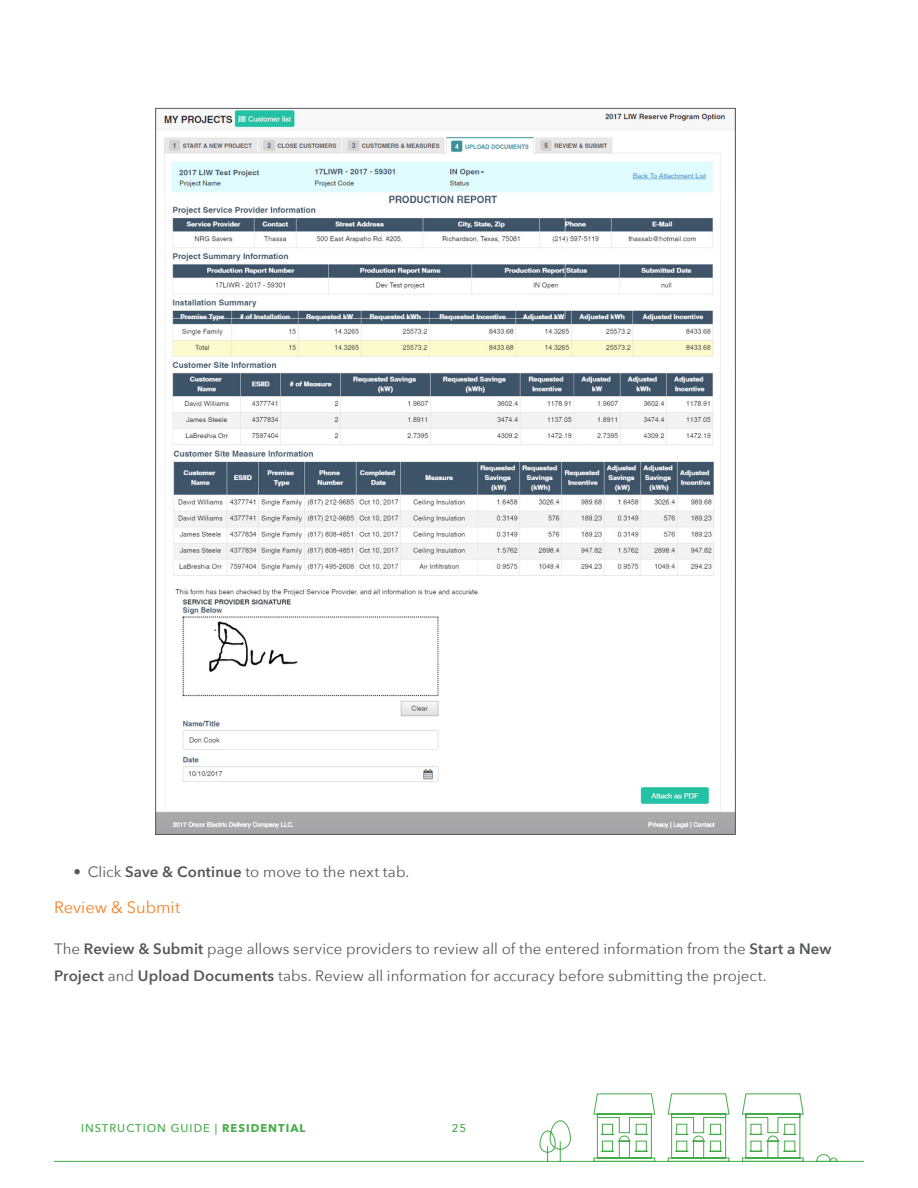
<style>
.page{position:relative;width:918px;height:1188px;background:#fff}
.page>*{position:absolute;margin:0;border:0;box-sizing:border-box;transform-origin:0 0}
.Paragraph_Style_1{font:16.5px "Avenir Next";letter-spacing:-.005em;color:#f58024}
.Paragraph_Style_1-2{font:15px/27px "Avenir Next";letter-spacing:.005em;color:#57585a}
.t1{font:500 11.25px "Avenir Next";letter-spacing:.09em;color:#44ac48}
.s1{font-weight:600}
.s2{font-weight:700}
</style>
<div class="page">
<img style="left:157px;top:110px;width:577px;height:723px">
<svg style="left:54px;top:1093px;width:810px;height:69px"></svg>
<p class="Paragraph_Style_1-2" style="left:74px;top:858px;width:337px">• Click <span class="s1">Save &amp; Continue</span> to move to the next tab.</p>
<p class="Paragraph_Style_1" style="left:54px;top:894px;width:128px">Review &amp; Submit</p>
<p class="Paragraph_Style_1-2" style="left:54px;top:935px;width:779px">The <span class="s1">Review &amp; Submit</span> page allows service providers to review all of the entered information from the <span class="s1">Start a New<br>Project</span> and <span class="s1">Upload Documents</span> tabs. Review all information for accuracy before submitting the project.</p>
<p class="t1" style="left:81px;top:1119px;width:226px">INSTRUCTION GUIDE | <span class="s2">RESIDENTIAL</span></p>
<p class="t1" style="left:452px;top:1119px;width:16px">25</p>
</div>
